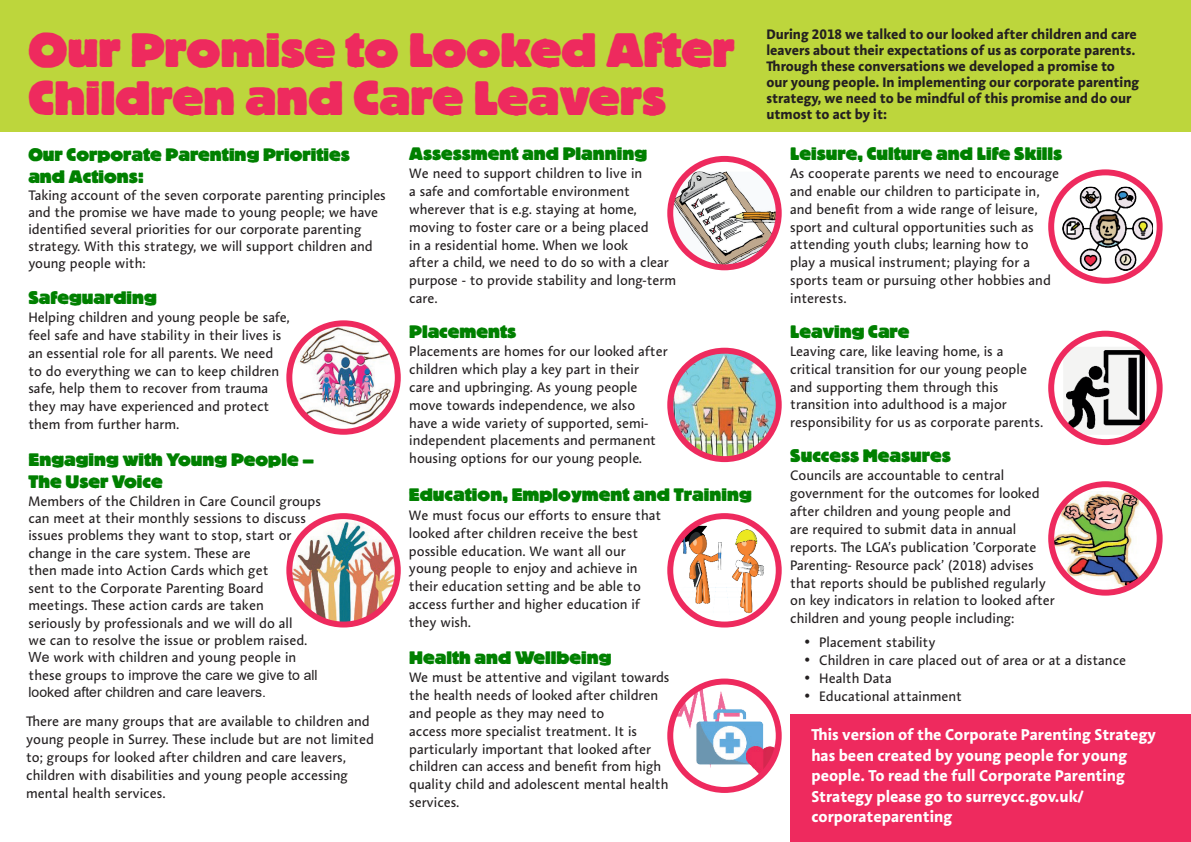
<style>
.page{position:relative;width:1191px;height:842px;background:#fff}
.page>*{position:absolute;margin:0;border:0;box-sizing:border-box;transform-origin:0 0}
.t1{font:800 48px/48px "Block BE";color:#ee2a5e}
.t2{font:800 18px/22px "Block BE";color:#008000}
.t3{font:700 16px/20.6px "Aroma No 2 LT Pro";color:#fff}
.t4{font:14px/17.8px "Aroma No 2 LT Pro";color:#231f20}
.t5{font:700 14px/16px "Aroma No 2 LT Pro";color:#231f20}
.s1{font-family:"Arial"}
</style>
<div class="page">
<div style="left:790px;top:714px;width:401px;height:128px;background:#ee2a5e"></div>
<div style="left:0;top:0;width:1191px;height:132px;background:#bdd63c"></div>
<img style="left:289px;top:327px;width:109px;height:97px">
<div style="left:286px;top:320px;width:115px;height:115px;border:6px solid #ee2a5e;border-radius:50%"></div>
<img style="left:289px;top:516px;width:109px;height:108px;border-radius:54px">
<div style="left:286px;top:513px;width:115px;height:114px;border:6px solid #ee2a5e;border-radius:50%"></div>
<img style="left:674px;top:172px;width:104px;height:95px">
<div style="left:667px;top:156px;width:114px;height:114px;border:6px solid #ee2a5e;border-radius:50%"></div>
<img style="left:1062px;top:187px;width:91px;height:84px">
<div style="left:1048px;top:169px;width:114px;height:115px;border:6px solid #ee2a5e;border-radius:50%"></div>
<img style="left:1063px;top:347px;width:84px;height:88px">
<div style="left:1048px;top:331px;width:114px;height:114px;border:6px solid #ee2a5e;border-radius:50%"></div>
<img style="left:1051px;top:491px;width:98px;height:102px">
<div style="left:1048px;top:481px;width:114px;height:115px;border:6px solid #ee2a5e;border-radius:50%"></div>
<img style="left:670px;top:351px;width:108px;height:108px;border-radius:54px">
<div style="left:667px;top:348px;width:114px;height:114px;border:6px solid #ee2a5e;border-radius:50%"></div>
<img style="left:670px;top:525px;width:104px;height:90px">
<div style="left:667px;top:513px;width:114px;height:114px;border:6px solid #ee2a5e;border-radius:50%"></div>
<img style="left:670px;top:682px;width:108px;height:95px">
<div style="left:667px;top:678px;width:114px;height:115px;border:6px solid #ee2a5e;border-radius:50%"></div>
<h1 class="t1" style="left:28px;top:26px;width:707px">Our Promise to Looked After<br>Children and Care Leavers</h1>
<p class="t5" style="left:766px;top:26px;width:372px">During 2018 we talked to our looked after children and care leavers about their expectations of us as corporate parents.</p>
<p class="t5" style="left:766px;top:58px;width:374px">Through these conversations we developed a promise to our young people. In implementing our corporate parenting strategy, we need to be mindful of this promise and do our</p>
<p class="t5" style="left:766px;top:106px;width:122px">utmost to act by it:</p>
<h2 class="t2" style="left:28px;top:143px;width:323px">Our Corporate Parenting Priorities and Actions:</h2>
<p class="t4" style="left:28px;top:186px;width:359px;line-height:17.1px">Taking account of the seven corporate parenting principles and the promise we have made to young people; we have identifed several priorities for our corporate parenting strategy. With this strategy, we will support children and young people with:</p>
<h2 class="t2" style="left:28px;top:286px;width:130px">Safeguarding</h2>
<p class="t4" style="left:28px;top:308px;width:263px">Helping children and young people be safe, feel safe and have stability in their lives is an essential role for all parents. We need to do everything we can to keep children safe, help them to recover from trauma they may have experienced and protect them from further harm.</p>
<h2 class="t2" style="left:29px;top:449px;width:287px;line-height:21.7px">Engaging with Young People –<br>The User Voice</h2>
<p class="t4" style="left:29px;top:492px;width:294px;line-height:17.4px">Members of the Children in Care Council groups can meet at their monthly sessions to discuss issues problems they want to stop, start or change in the care system. These are<br>then made into Action Cards which get<br>sent to the Corporate Parenting Board meetings. These action cards are taken<br>seriously by professionals and we will do all<br>we can to resolve the issue or problem raised.<br><span class="s1">We</span> work with children and young people in these groups to <span class="s1">improve the care we give to all looked after children and care leavers.</span></p>
<p class="t4" style="left:26px;top:712px;width:349px">There are many groups that are available to children and young people in Surrey. These include but are not limited to; groups for looked after children and care leavers, children with disabilities and young people accessing mental health services.</p>
<h2 class="t2" style="left:409px;top:142px;width:239px">Assessment and Planning</h2>
<p class="t4" style="left:409px;top:164px;width:268px">We need to support children to live in<br>a safe and comfortable environment wherever that is e.g. staying at home, moving to foster care or a being placed<br>in a residential home. When we look<br>after a child, we need to do so with a clear purpose - to provide stability and long-term care.</p>
<h2 class="t2" style="left:409px;top:320px;width:108px">Placements</h2>
<p class="t4" style="left:409px;top:342px;width:260px">Placements are homes for our looked after children which play a key part in their care and upbringing. As young people move towards independence, we also<br>have a wide variety of supported, semi&shy;independent placements and permanent housing options for our young people.</p>
<h2 class="t2" style="left:409px;top:484px;width:344px">Education, Employment and Training</h2>
<p class="t4" style="left:409px;top:506px;width:254px">We must focus our efforts to ensure that looked after children receive the best possible education. We want all our young people to enjoy and achieve in their education setting and be able to access further and higher education if they wish.</p>
<h2 class="t2" style="left:409px;top:646px;width:204px">Health and Wellbeing</h2>
<p class="t4" style="left:409px;top:668px;width:262px">We must be attentive and vigilant towards the health needs of looked after children and people as they may need to<br>access more specialist treatment. It is particularly important that looked after children can access and beneft from high quality child and adolescent mental health services.</p>
<h2 class="t2" style="left:790px;top:142px;width:273px">Leisure, Culture and Life Skills</h2>
<p class="t4" style="left:790px;top:164px;width:271px">As cooperate parents we need to encourage and enable our children to participate in, and beneft from a wide range of leisure, sport and cultural opportunities such as attending youth clubs; learning how to</p>
<p class="t4" style="left:790px;top:253px;width:262px">play a musical instrument; playing for a sports team or pursuing other hobbies and interests.</p>
<h2 class="t2" style="left:790px;top:320px;width:121px">Leaving Care</h2>
<p class="t4" style="left:790px;top:342px;width:254px">Leaving care, like leaving home, is a critical transition for our young people and supporting them through this transition into adulthood is a major responsibility for us as corporate parents.</p>
<h2 class="t2" style="left:790px;top:444px;width:162px">Success Measures</h2>
<p class="t4" style="left:790px;top:466px;width:266px">Councils are accountable to central government for the outcomes for looked after children and young people and<br>are required to submit data in annual reports. The LGA’s publication ’Corporate Parenting- Resource pack’ (2018) advises that reports should be published regularly on key indicators in relation to looked after children and young people including:</p>
<p class="t4" style="left:804px;top:633px;width:133px">• Placement stability</p>
<p class="t4" style="left:804px;top:651px;width:323px">• Children in care placed out of area or at a distance</p>
<p class="t4" style="left:804px;top:669px;width:89px">• Health Data</p>
<p class="t4" style="left:804px;top:687px;width:159px">• Educational attainment</p>
<p class="t3" style="left:811px;top:724px;width:346px">This version of the Corporate Parenting Strategy has been created by young people for young people. To read the full Corporate Parenting Strategy please go to surreycc.gov.uk/ corporateparenting</p>
</div>
